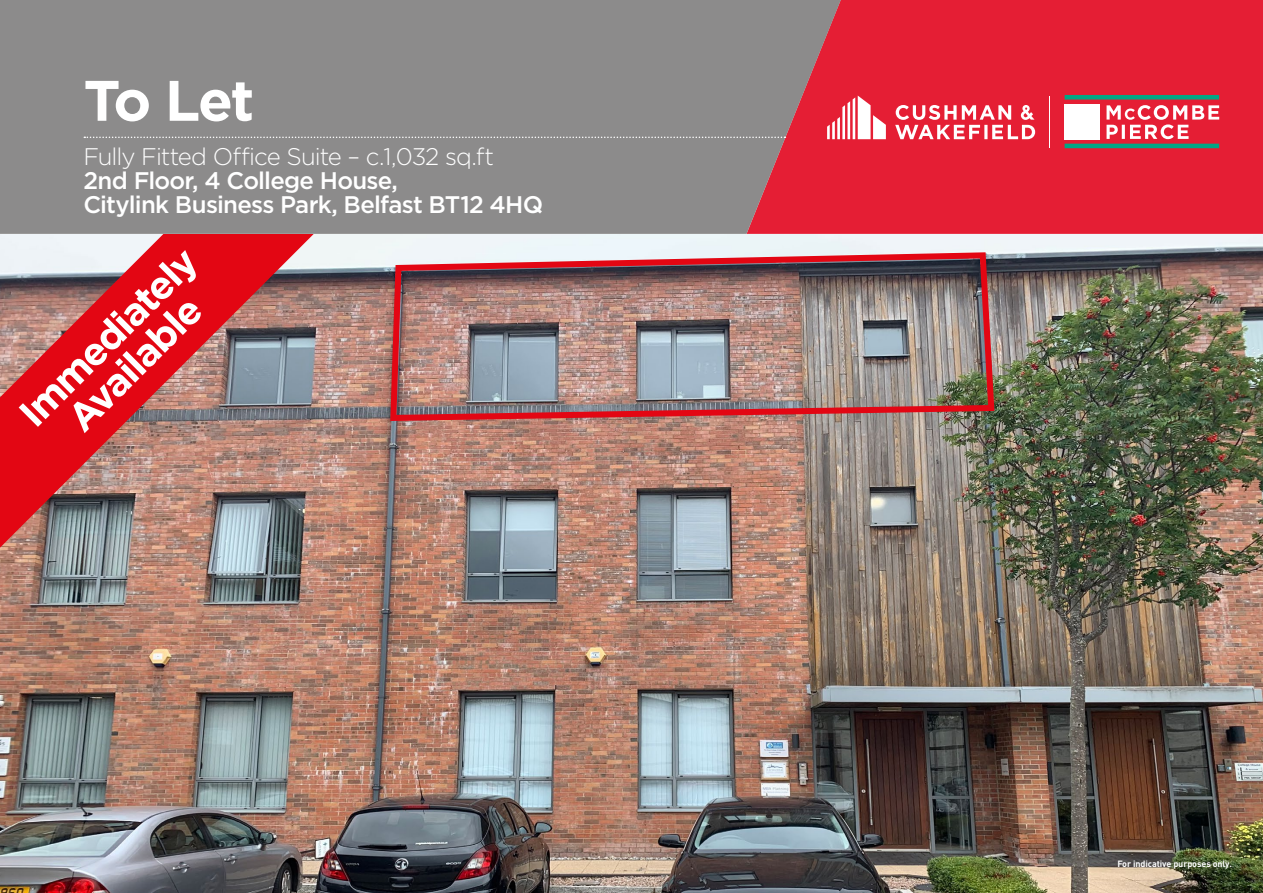
<style>
.page{position:relative;width:1263px;height:893px;background:#fff}
.page>*{position:absolute;margin:0;border:0;box-sizing:border-box;transform-origin:0 0}
.t1{font:700 57px "Gotham HTF";color:#fff}
.t2{font:700 39px/37.5px "Gotham HTF";color:#fff;text-align:center}
.t3{font:500 24px/24px "Gotham HTF";letter-spacing:-.03em;color:#fff}
.t4{font:300 24px "Gotham HTF";letter-spacing:-.04em;color:#fff}
.t5{font:700 9px "DIN Pro";letter-spacing:-.01em;color:#fff}
</style>
<div class="page">
<img style="left:0;top:234px;width:1263px;height:659px">
<img style="left:0;top:234px;width:348px;height:314px">
<div style="left:841px;top:0;width:422px;height:234px;background:#e51e34"></div>
<div style="left:0;top:0;width:841px;height:234px;background:#8c8b8b"></div>
<svg style="left:1064px;top:95px;width:155px;height:53px;background:#bc636a"></svg>
<div style="left:1064px;top:104px;width:36px;height:35px;background:#fff"></div>
<hr style="left:1049px;top:96px;width:1px;height:51px;background:#fff">
<svg style="left:895px;top:105px;width:140px;height:34px"></svg>
<svg style="left:827px;top:96px;width:59px;height:43px"></svg>
<svg style="left:84px;top:137px;width:701px;height:1px"></svg>
<img style="left:387px;top:249px;width:610px;height:175px">
<h1 class="t1" style="left:84px;top:68px;width:172px">To Let</h1>
<p class="t4" style="left:84px;top:144px;width:412px">Fully Fitted Office Suite – c.1,032 sq.ft</p>
<p class="t3" style="left:84px;top:168px;width:461px">2nd Floor, 4 College House,<br>Citylink Business Park, Belfast BT12 4HQ</p>
<h2 class="t2" style="left:12px;top:406px;width:235px;rotate:-45deg">Immediately<br>Available</h2>
<p class="t5" style="left:1117px;top:858px;width:116px">For indicative purposes only.</p>
</div>
